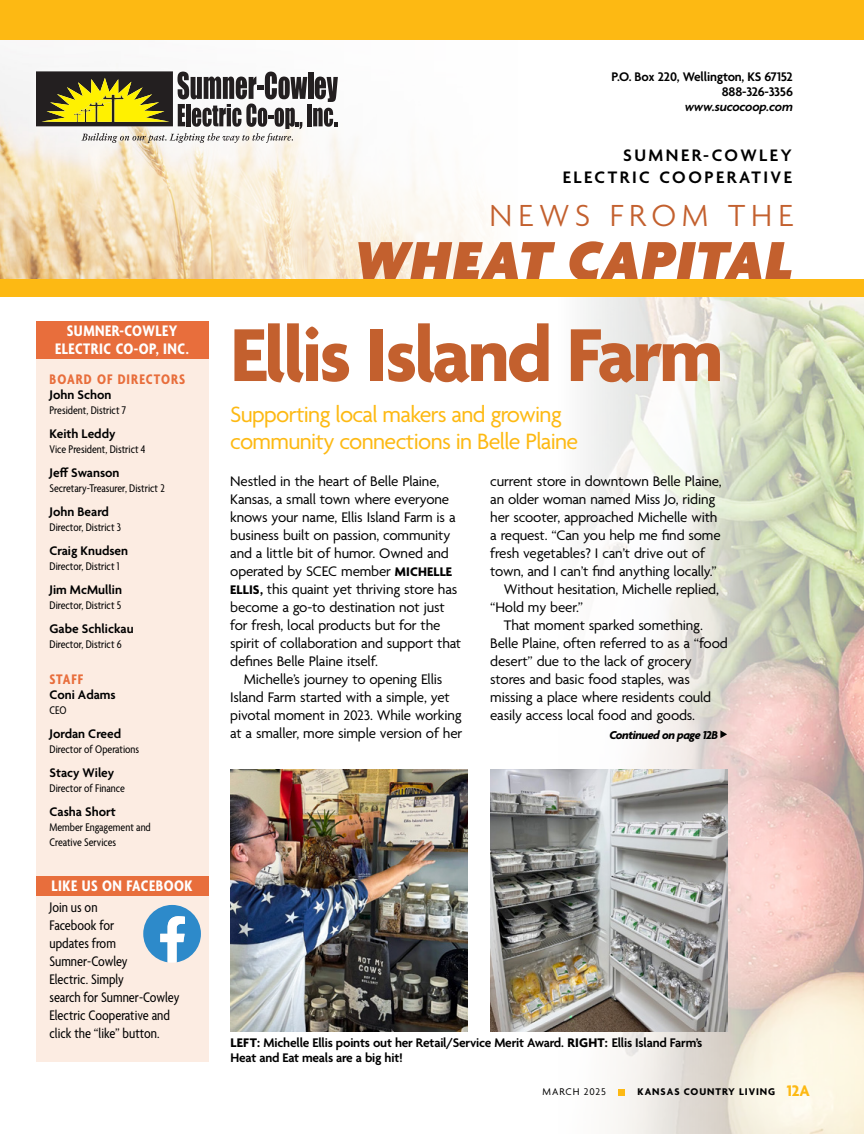
<style>
.page{position:relative;width:864px;height:1134px;background:#fff}
.page>*{position:absolute;margin:0;border:0;box-sizing:border-box;transform-origin:0 0}
.t1{font:700 81px "Agenda";letter-spacing:-.035em;color:#c3602e}
.t2{font:italic 900 60px "Agenda";letter-spacing:.015em;color:#c3602e}
.t3{font:300 33px "Agenda";letter-spacing:.18em;color:#c3602e}
.t4{font:24px/27px "Agenda";letter-spacing:-.03em;color:#fdb913}
.t5{font:600 18px/21.6px "Agenda";letter-spacing:.14em;color:#000;text-align:right}
.t6{font:700 condensed 16.5px/18px "Agenda";letter-spacing:.03em;color:#fff;text-align:center}
.t7{font:15px/18px "Agenda";letter-spacing:-.01em;color:#000}
.t8{font:condensed 15px/18px "Agenda";color:#000}
.t9{font:700 condensed 15px "Agenda";letter-spacing:.07em;color:#e86e3c}
.t10{font:600 13.5px/15px "Agenda";letter-spacing:-.015em;color:#000;text-align:right}
.t11{font:italic 600 13.5px "Agenda";letter-spacing:-.015em;color:#000}
.t12{font:italic 700 12.3px "Agenda";letter-spacing:-.035em;color:#000}
.t13{font:condensed 12px/15px "Agenda";color:#000}
.t14{font:700 10.5px "Agenda";letter-spacing:.09em;color:#000}
.t15{font:10.5px "Agenda";letter-spacing:.09em;color:#000}
.s1{font-weight:700;font-size:13.5px}
.s2{font-weight:700}
.s3{font-size:16.5px;color:#fdb913}
</style>
<div class="page">
<img style="left:586px;top:297px;width:278px;height:837px">
<img style="left:0;top:66px;width:496px;height:213px">
<div style="left:36px;top:324px;width:172px;height:738px;background:#fcece2"></div>
<div style="left:36px;top:321px;width:172px;height:38px;background:#e86e3c"></div>
<div style="left:36px;top:876px;width:172px;height:20px;background:#e86e3c"></div>
<svg style="left:143px;top:905px;width:58px;height:58px"></svg>
<div style="left:0;top:279px;width:864px;height:18px;background:#fdb913"></div>
<div style="left:26px;top:62px;width:321px;height:90px;background:#fff;opacity:.75"></div>
<div style="left:308px;top:72px;width:5px;height:27px;background:#231f20"></div>
<svg style="left:315px;top:77px;width:23px;height:25px"></svg>
<div style="left:307px;top:104px;width:5px;height:22px;background:#231f20"></div>
<svg style="left:313px;top:108px;width:24px;height:19px"></svg>
<svg style="left:36px;top:71px;width:271px;height:72px"></svg>
<svg style="left:720px;top:730px;width:7px;height:8px"></svg>
<img style="left:231px;top:769px;width:237px;height:263px">
<img style="left:490px;top:769px;width:238px;height:263px">
<div style="left:618px;top:1089px;width:7px;height:6px;background:#fdb913"></div>
<div style="left:0;top:0;width:864px;height:40px;background:#fdb913"></div>
<p class="t6" style="left:55px;top:323px;width:135px">SUMNER-COWLEY<br>ELECTRIC CO-OP, INC.</p>
<p class="t9" style="left:50px;top:371px;width:137px">BOARD OF DIRECTORS</p>
<p class="t10" style="left:50px;top:388px;width:64px">John Schon</p>
<p class="t13" style="left:50px;top:404px;width:78px">President, District 7</p>
<p class="t10" style="left:50px;top:427px;width:68px">Keith Leddy</p>
<p class="t13" style="left:50px;top:443px;width:98px">Vice President, District 4</p>
<p class="t10" style="left:50px;top:466px;width:72px">Jeff Swanson</p>
<p class="t13" style="left:50px;top:482px;width:117px">Secretary-Treasurer, District 2</p>
<p class="t10" style="left:50px;top:505px;width:61px">John Beard</p>
<p class="t13" style="left:50px;top:521px;width:73px">Director, District 3</p>
<p class="t10" style="left:50px;top:544px;width:80px">Craig Knudsen</p>
<p class="t13" style="left:50px;top:560px;width:71px">Director, District 1</p>
<p class="t10" style="left:50px;top:583px;width:74px">Jim McMullin</p>
<p class="t13" style="left:50px;top:599px;width:73px">Director, District 5</p>
<p class="t10" style="left:50px;top:622px;width:86px">Gabe Schlickau</p>
<p class="t13" style="left:50px;top:638px;width:74px">Director, District 6</p>
<p class="t9" style="left:50px;top:671px;width:35px">STAFF</p>
<p class="t10" style="left:50px;top:688px;width:68px">Coni Adams</p>
<p class="t13" style="left:50px;top:704px;width:19px">CEO</p>
<p class="t10" style="left:50px;top:727px;width:73px">Jordan Creed</p>
<p class="t13" style="left:50px;top:743px;width:91px">Director of Operations</p>
<p class="t10" style="left:50px;top:766px;width:66px">Stacy Wiley</p>
<p class="t13" style="left:50px;top:782px;width:77px">Director of Finance</p>
<p class="t10" style="left:50px;top:805px;width:68px">Casha Short</p>
<p class="t13" style="left:50px;top:821px;width:103px">Member Engagement and<br>Creative Services</p>
<p class="t6" style="left:52px;top:878px;width:142px">LIKE US ON FACEBOOK</p>
<p class="t8" style="left:50px;top:899px;width:131px">Join us on<br>Facebook for<br>updates from<br>Sumner-Cowley<br>Electric. Simply<br>search for Sumner-Cowley<br>Electric Cooperative and click the “like” button.</p>
<p class="t10" style="left:612px;top:70px;width:183px">P.O. Box 220, Wellington, KS 67152<br>888-326-3356</p>
<p class="t11" style="left:685px;top:99px;width:110px">www.sucocoop.com</p>
<p class="t5" style="left:563px;top:146px;width:231px">SUMNER-COWLEY<br>ELECTRIC COOPERATIVE</p>
<h3 class="t3" style="left:490px;top:198px;width:305px">NEWS FROM THE</h3>
<h2 class="t2" style="left:354px;top:229px;width:440px">WHEAT CAPITAL</h2>
<h1 class="t1" style="left:230px;top:312px;width:495px">Ellis Island Farm</h1>
<h3 class="t4" style="left:230px;top:402px;width:350px">Supporting local makers and growing community connections in Belle Plaine</h3>
<p class="t7" style="left:230px;top:473px;width:233px">Nestled in the heart of Belle Plaine, Kansas, a small town where everyone knows your name, Ellis Island Farm is a business built on passion, community and a little bit of humor. Owned and operated by SCEC member <span class="s1">MICHELLE ELLIS,</span> this quaint yet thriving store has become a go-to destination not just for fresh, local products but for the spirit of collaboration and support that defines Belle Plaine itself.</p>
<p class="t7" style="left:230px;top:671px;width:234px;text-indent:14px">Michelle’s journey to opening Ellis Island Farm started with a simple, yet pivotal moment in 2023. While working at a smaller, more simple version of her</p>
<p class="t7" style="left:490px;top:473px;width:233px">current store in downtown Belle Plaine,</p>
<p class="t7" style="left:490px;top:491px;width:227px">an older woman named Miss Jo, riding</p>
<p class="t7" style="left:490px;top:509px;width:229px">her scooter, approached Michelle with</p>
<p class="t7" style="left:490px;top:527px;width:232px">a request. “Can you help me find some</p>
<p class="t7" style="left:490px;top:545px;width:216px">fresh vegetables? I can’t drive out of</p>
<p class="t7" style="left:490px;top:563px;width:228px">town, and I can’t find anything locally.”</p>
<p class="t7" style="left:504px;top:581px;width:217px">Without hesitation, Michelle replied,</p>
<p class="t7" style="left:490px;top:599px;width:95px">“Hold my beer.”</p>
<p class="t7" style="left:504px;top:617px;width:201px">That moment sparked something.</p>
<p class="t7" style="left:490px;top:635px;width:239px">Belle Plaine, often referred to as a “food</p>
<p class="t7" style="left:490px;top:653px;width:203px">desert” due to the lack of grocery</p>
<p class="t7" style="left:490px;top:671px;width:201px">stores and basic food staples, was</p>
<p class="t7" style="left:490px;top:689px;width:223px">missing a place where residents could</p>
<p class="t7" style="left:490px;top:707px;width:206px">easily access local food and goods.</p>
<p class="t12" style="left:610px;top:728px;width:110px">Continued on page 12B</p>
<p class="t10" style="left:231px;top:1036px;width:473px;text-align:left"><span class="s2">LEFT:</span> Michelle Ellis points out her Retail/Service Merit Award. <span class="s2">RIGHT:</span> Ellis Island Farm’s<br>Heat and Eat meals are a big hit!</p>
<p class="t15" style="left:543px;top:1086px;width:65px">MARCH 2025</p>
<p class="t14" style="left:638px;top:1086px;width:174px">KANSAS COUNTRY LIVING <span class="s3">12A</span></p>
</div>
